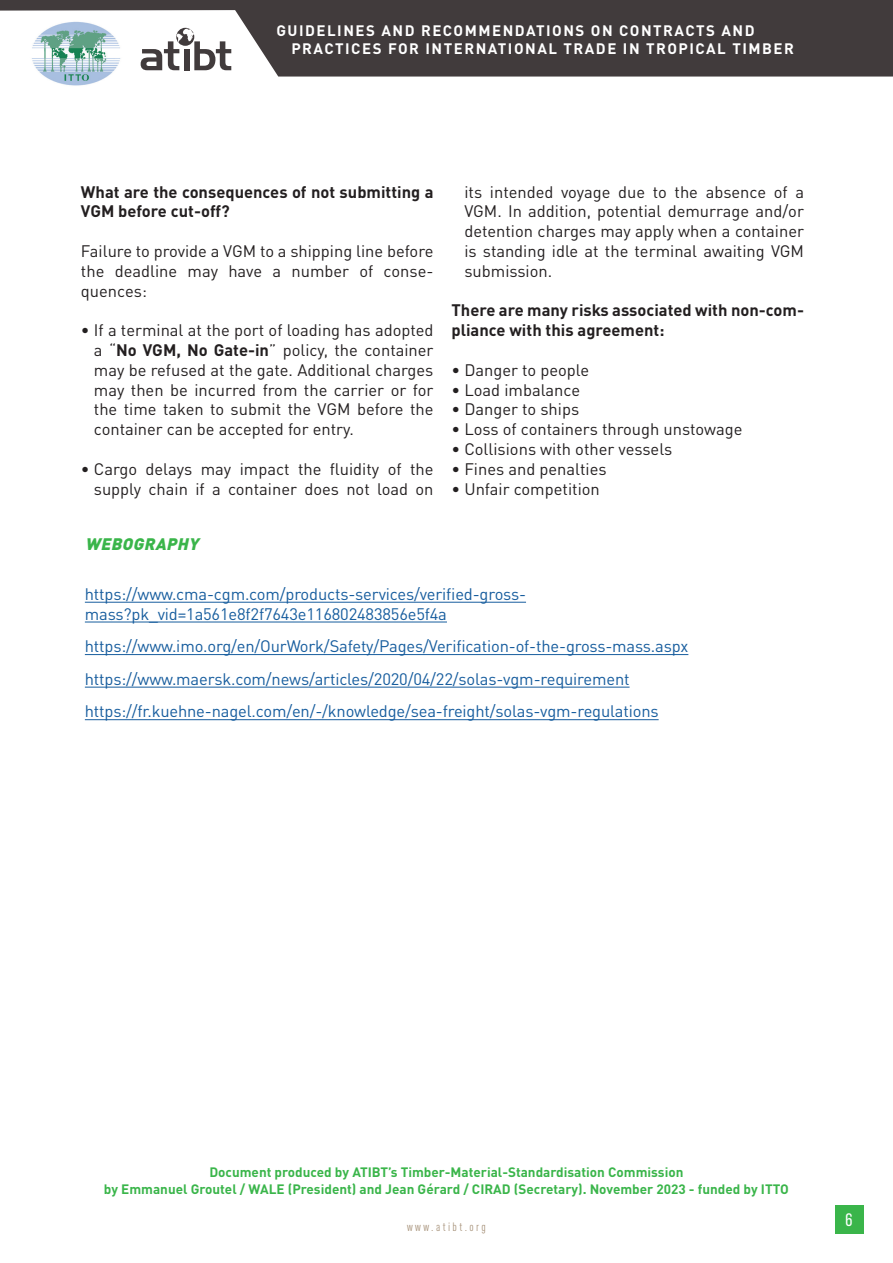
<style>
.page{position:relative;width:893px;height:1263px;background:#fff}
.page>*{position:absolute;margin:0;border:0;box-sizing:border-box;transform-origin:0 0}
.t1{font:18px "Bebas Neue";color:#fff}
.t2{font:16.5px/19.8px "DIN Pro";color:#231f20;text-align:justify}
.t3{font:16.5px/32.5px "DIN Pro";letter-spacing:-.01em;color:#175d9e}
.t4{font:700 16.5px/19.8px "DIN Pro";color:#231f20}
.t5{font:italic 900 16.5px "DIN Pro";color:#3ab54a}
.t6{font:700 15px/18px "DIN Pro";letter-spacing:.1em;color:#fff}
.t7{font:700 13.5px/16.2px "DIN Pro";color:#3ab54a;text-align:center}
.t8{font:condensed 12px "DIN Pro";letter-spacing:.2em;color:#a7927a}
.s1{font-weight:700}
</style>
<div class="page">
<div style="left:835px;top:1205px;width:28px;height:28px;background:#3ab54a"></div>
<div style="left:224px;top:0;width:669px;height:77px;background:#413b3c"></div>
<div style="left:0;top:0;width:617px;height:11px;background:#413b3c"></div>
<svg style="left:141px;top:28px;width:90px;height:42px"></svg>
<img style="left:32px;top:21px;width:89px;height:65px">
<hr style="left:85px;top:602px;width:441px;height:1px;background:#175d9e">
<hr style="left:85px;top:622px;width:362px;height:1px;background:#175d9e">
<hr style="left:85px;top:654px;width:603px;height:1px;background:#175d9e">
<hr style="left:85px;top:687px;width:545px;height:1px;background:#175d9e">
<hr style="left:85px;top:719px;width:574px;height:1px;background:#175d9e">
<p class="t6" style="left:291px;top:20px;width:504px;text-indent:-15px">GUIDELINES AND RECOMMENDATIONS ON CONTRACTS AND<br>PRACTICES FOR INTERNATIONAL TRADE IN TROPICAL TIMBER</p>
<p class="t4" style="left:81px;top:180px;width:354px">What are the consequences of not submitting a<br>VGM before cut-off?</p>
<p class="t2" style="left:81px;top:240px;width:354px">Failure to provide a VGM to a shipping line before the deadline may have a number of conse&shy;quences:</p>
<p class="t2" style="left:94px;top:320px;width:341px;text-indent:-13px">• If a terminal at the port of loading has adopted a “<span class="s1">No VGM, No Gate-in</span>” policy, the container may be refused at the gate. Additional charges may then be incurred from the carrier or for the time taken to submit the VGM before the container can be accepted for entry.</p>
<p class="t2" style="left:81px;top:458px;width:354px;text-align:right">• Cargo delays may impact the fluidity of the supply chain if a container does not load on</p>
<p class="t2" style="left:464px;top:181px;width:341px">its intended voyage due to the absence of a VGM. In addition, potential demurrage and/or detention charges may apply when a container is standing idle at the terminal awaiting VGM submission.</p>
<p class="t4" style="left:451px;top:299px;width:354px">There are many risks associated with non-com&shy;pliance with this agreement:</p>
<p class="t2" style="left:451px;top:359px;width:139px">• Danger to people</p>
<p class="t2" style="left:451px;top:379px;width:130px">• Load imbalance</p>
<p class="t2" style="left:451px;top:399px;width:129px">• Danger to ships</p>
<p class="t2" style="left:451px;top:419px;width:292px">• Loss of containers through unstowage</p>
<p class="t2" style="left:451px;top:438px;width:222px">• Collisions with other vessels</p>
<p class="t2" style="left:451px;top:458px;width:157px">• Fines and penalties</p>
<p class="t2" style="left:451px;top:478px;width:150px">• Unfair competition</p>
<p class="t5" style="left:85px;top:530px;width:120px">WEBOGRAPHY</p>
<p class="t3" style="left:85px;top:583px;width:443px;line-height:19.8px">https://www.cma-cgm.com/products-services/verified-gross&shy;mass?pk_vid=1a561e8f2f7643e116802483856e5f4a</p>
<p class="t3" style="left:85px;top:629px;width:605px">https://www.imo.org/en/OurWork/Safety/Pages/Verification-of-the-gross-mass.aspx https://www.maersk.com/news/articles/2020/04/22/solas-vgm-requirement https://fr.kuehne-nagel.com/en/-/knowledge/sea-freight/solas-vgm-regulations</p>
<p class="t7" style="left:104px;top:1163px;width:686px">Document produced by ATIBT’s Timber-Material-Standardisation Commission<br>by Emmanuel Groutel / WALE (President) and Jean Gérard / CIRAD (Secretary). November 2023 - funded by ITTO</p>
<p class="t8" style="left:407px;top:1217px;width:80px">www.atibt.org</p>
<p class="t1" style="left:846px;top:1210px;width:9px">6</p>
</div>
